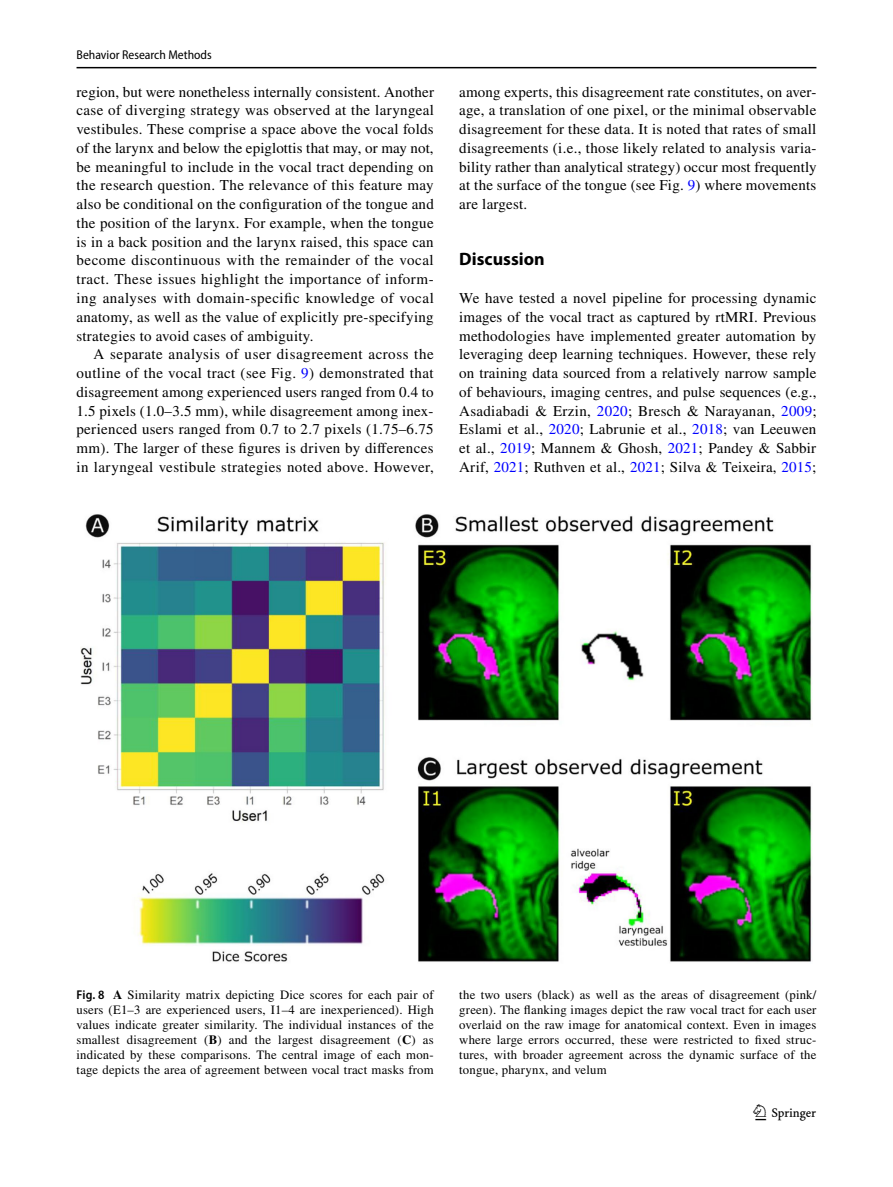
<style>
.page{position:relative;width:893px;height:1187px;background:#fff}
.page>*{position:absolute;margin:0;border:0;box-sizing:border-box;transform-origin:0 0}
.t1{font:22.5px "Springnew Regular 3";color:#000}
.t2{font:700 18px "Myriad Pro";color:#000}
.t3{font:15px/18.8px "STIX";letter-spacing:.015em;color:#000;text-align:justify}
.t4{font:12.75px/15px "STIX";letter-spacing:.015em;color:#000;text-align:justify}
.t5{font:semi-condensed 12.75px "Myriad Pro";color:#000}
.s1{color:#00f}
.s2{font-family:"Myriad Pro";font-weight:600;font-stretch:semi-condensed}
.s3{font-weight:700}
</style>
<div class="page">
<hr style="left:77px;top:67px;width:739px;height:1px;background:#000">
<img style="left:81px;top:514px;width:731px;height:448px">
<p class="t5" style="left:77px;top:48px;width:137px">Behavior Research Methods</p>
<p class="t3" style="left:77px;top:83px;width:359px">region, but were nonetheless internally consistent. Another case of diverging strategy was observed at the laryngeal vestibules. These comprise a space above the vocal folds of the larynx and below the epiglottis that may, or may not, be meaningful to include in the vocal tract depending on the research question. The relevance of this feature may also be conditional on the configuration of the tongue and the position of the larynx. For example, when the tongue is in a back position and the larynx raised, this space can become discontinuous with the remainder of the vocal tract. These issues highlight the importance of inform&shy;ing analyses with domain-specific knowledge of vocal anatomy, as well as the value of explicitly pre-specifying strategies to avoid cases of ambiguity.</p>
<p class="t3" style="left:77px;top:346px;width:359px;text-indent:17px">A separate analysis of user disagreement across the outline of the vocal tract (see Fig. <span class="s1">9</span>) demonstrated that disagreement among experienced users ranged from 0.4 to 1.5 pixels (1.0–3.5 mm), while disagreement among inex&shy;perienced users ranged from 0.7 to 2.7 pixels (1.75–6.75 mm). The larger of these figures is driven by differences in laryngeal vestibule strategies noted above. However,</p>
<p class="t3" style="left:459px;top:83px;width:359px">among experts, this disagreement rate constitutes, on aver&shy;age, a translation of one pixel, or the minimal observable disagreement for these data. It is noted that rates of small disagreements (i.e., those likely related to analysis varia&shy;bility rather than analytical strategy) occur most frequently at the surface of the tongue (see Fig. <span class="s1">9</span>) where movements are largest.</p>
<p class="t2" style="left:459px;top:248px;width:87px">Discussion</p>
<p class="t3" style="left:459px;top:289px;width:359px">We have tested a novel pipeline for processing dynamic images of the vocal tract as captured by rtMRI. Previous methodologies have implemented greater automation by leveraging deep learning techniques. However, these rely on training data sourced from a relatively narrow sample of behaviours, imaging centres, and pulse sequences (e.g., Asadiabadi &amp; Erzin, <span class="s1">2020</span>; Bresch &amp; Narayanan, <span class="s1">2009</span>; Eslami et al., <span class="s1">2020</span>; Labrunie et al., <span class="s1">2018</span>; van Leeuwen et al., <span class="s1">2019</span>; Mannem &amp; Ghosh, <span class="s1">2021</span>; Pandey &amp; Sabbir Arif, <span class="s1">2021</span>; Ruthven et al., <span class="s1">2021</span>; Silva &amp; Teixeira, <span class="s1">2015</span>;</p>
<p class="t4" style="left:77px;top:987px;width:359px"><span class="s2">Fig. 8</span> <span class="s3">A</span> Similarity matrix depicting Dice scores for each pair of users (E1–3 are experienced users, I1–4 are inexperienced). High values indicate greater similarity. The individual instances of the smallest disagreement (<span class="s3">B</span>) and the largest disagreement (<span class="s3">C</span>) as indicated by these comparisons. The central image of each mon&shy;tage depicts the area of agreement between vocal tract masks from</p>
<p class="t4" style="left:459px;top:987px;width:359px">the two users (black) as well as the areas of disagreement (pink/ green). The flanking images depict the raw vocal tract for each user overlaid on the raw image for anatomical context. Even in images where large errors occurred, these were restricted to fixed struc&shy;tures, with broader agreement across the dynamic surface of the tongue, pharynx, and velum</p>
<h1 class="t1" style="left:755px;top:1104px;width:62px">1 3</h1>
</div>
